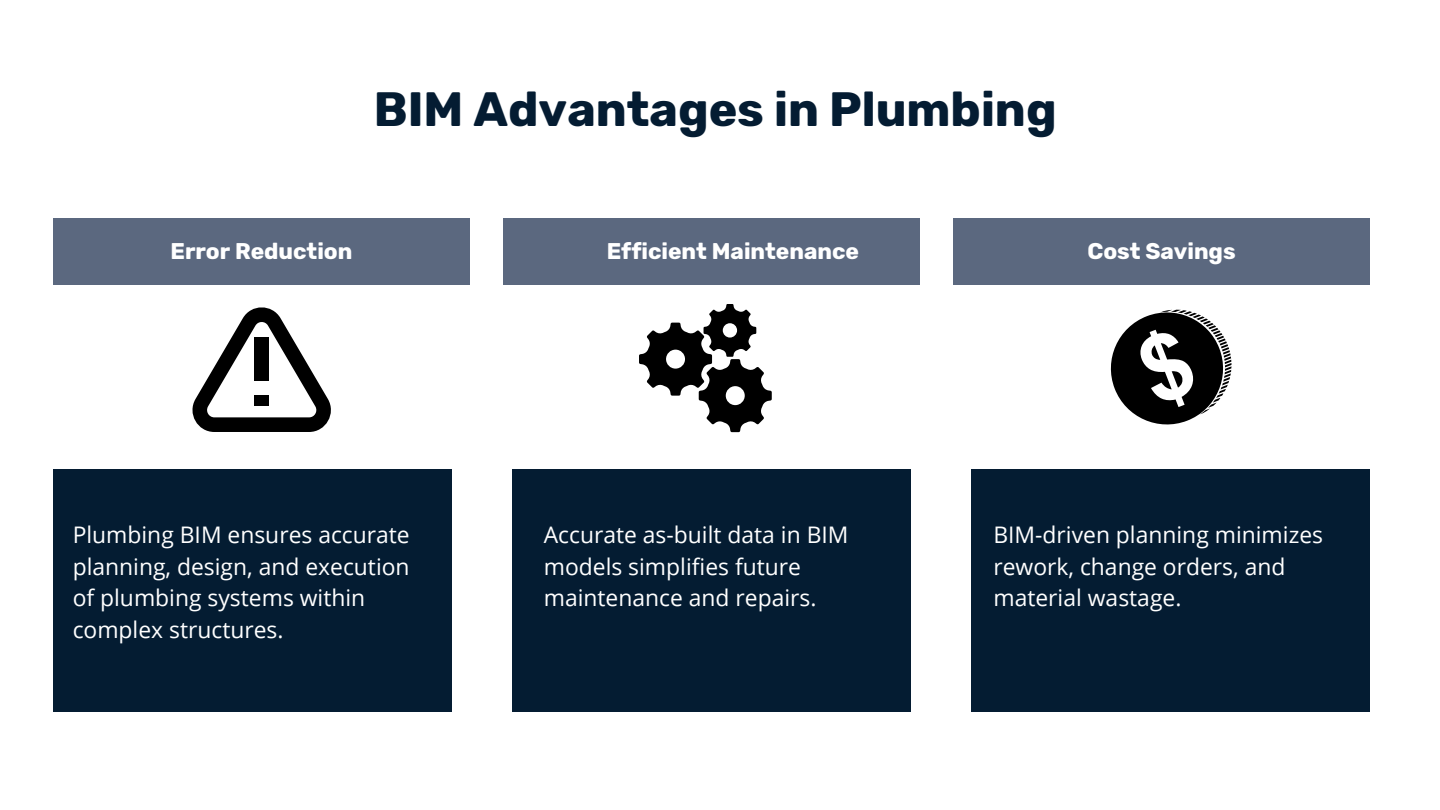
<style>
.page{position:relative;width:1440px;height:810px;background:#fff}
.page>*{position:absolute;margin:0;border:0;box-sizing:border-box;transform-origin:0 0}
.t1{font:700 48px "Rubik";color:#041c32}
.t2{font:22.9px/31.6px "Open Sans";color:#fff}
.t3{font:700 22.7px "Rubik";color:#fff}
</style>
<div class="page">
<div style="left:54px;top:218px;width:416px;height:66px;background:#5b687f"></div>
<div style="left:504px;top:218px;width:416px;height:66px;background:#5b687f"></div>
<div style="left:954px;top:218px;width:416px;height:66px;background:#5b687f"></div>
<svg style="left:192px;top:307px;width:139px;height:125px"></svg>
<div style="left:254px;top:337px;width:15px;height:44px;background:#000"></div>
<div style="left:254px;top:395px;width:15px;height:11px;background:#000"></div>
<div style="left:54px;top:469px;width:398px;height:243px;background:#041c32"></div>
<div style="left:513px;top:469px;width:398px;height:243px;background:#041c32"></div>
<div style="left:972px;top:469px;width:398px;height:243px;background:#041c32"></div>
<svg style="left:639px;top:304px;width:133px;height:128px"></svg>
<svg style="left:1110px;top:309px;width:122px;height:116px"></svg>
<p class="t1" style="left:374px;top:81px;width:684px">BIM Advantages in Plumbing</p>
<p class="t3" style="left:171px;top:237px;width:183px">Error Reduction</p>
<p class="t3" style="left:607px;top:237px;width:254px">Efficient Maintenance</p>
<p class="t3" style="left:1087px;top:237px;width:150px">Cost Savings</p>
<p class="t2" style="left:73px;top:519px;width:339px">Plumbing BIM ensures accurate planning, design, and execution of plumbing systems within complex structures.</p>
<p class="t2" style="left:544px;top:519px;width:306px">Accurate as-built data in BIM models simplifies future maintenance and repairs.</p>
<p class="t2" style="left:993px;top:519px;width:331px">BIM-driven planning minimizes rework, change orders, and material wastage.</p>
</div>
